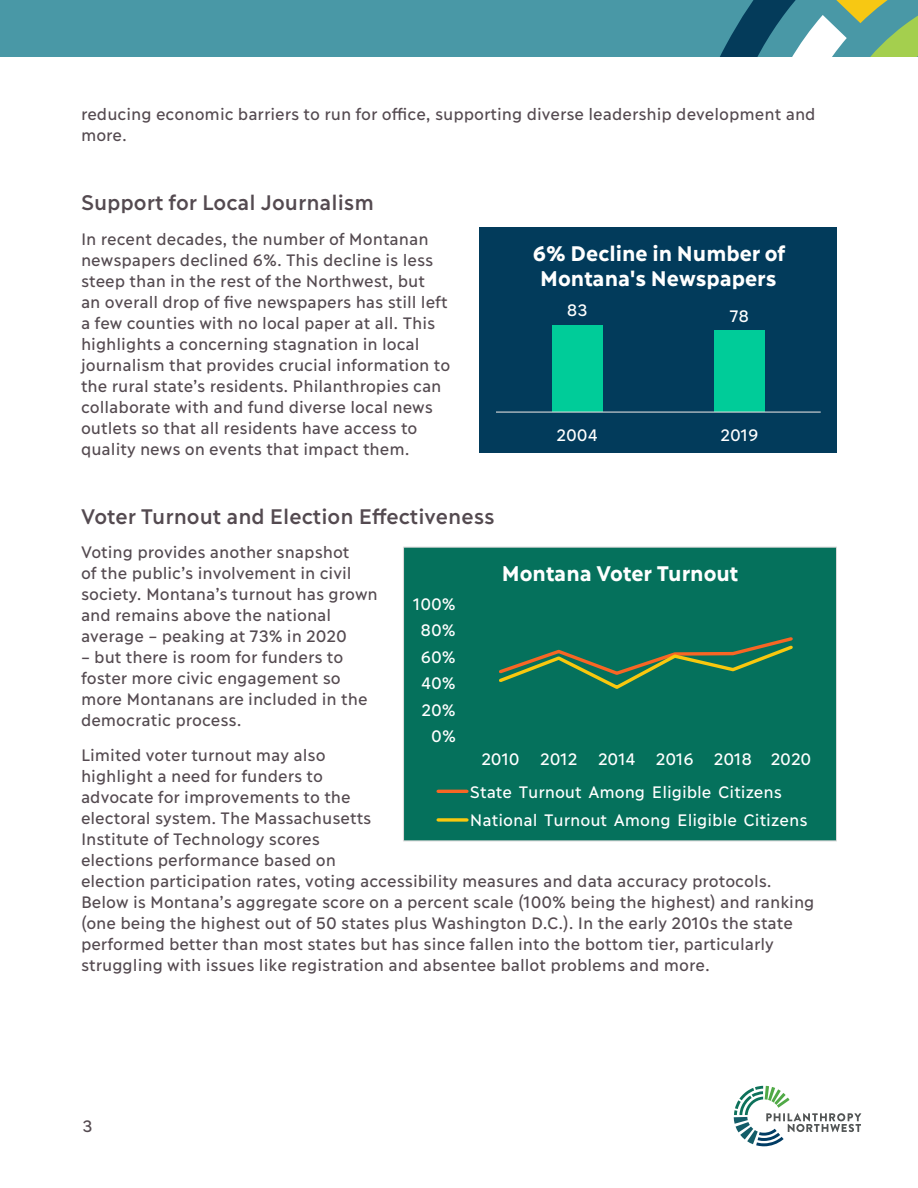
<style>
.page{position:relative;width:918px;height:1188px;background:#fff}
.page>*{position:absolute;margin:0;border:0;box-sizing:border-box;transform-origin:0 0}
.body{font:600 21px "Ilisarniq";color:#544a50}
.t1{font:700 21px/25.2px "Ilisarniq";color:#fff;text-align:center}
.body-2{font:16.5px/21px "Ilisarniq";color:#544a50}
.t2{font:16.5px/28.7px "Ilisarniq";color:#fff}
</style>
<div class="page">
<div style="left:0;top:0;width:918px;height:57px;background:#4998a6"></div>
<svg style="left:720px;top:0;width:198px;height:57px"></svg>
<svg style="left:734px;top:1086px;width:127px;height:60px"></svg>
<div style="left:479px;top:228px;width:358px;height:225px;background:#023b5b"></div>
<div style="left:552px;top:326px;width:51px;height:86px;background:#0c9"></div>
<div style="left:714px;top:331px;width:51px;height:81px;background:#0c9"></div>
<hr style="left:496px;top:412px;width:325px;height:1px;background:#d9d9d9">
<div style="left:403px;top:547px;width:434px;height:294px;background:#05715c"></div>
<svg style="left:499px;top:637px;width:294px;height:52px"></svg>
<hr style="left:438px;top:790px;width:29px;height:3px;background:#f86624">
<svg style="left:438px;top:818px;width:29px;height:4px"></svg>
<div style="left:403px;top:547px;width:434px;height:294px;border:1px solid #d9d9d9"></div>
<p class="body-2" style="left:81px;top:103px;width:736px">reducing economic barriers to run for office, supporting diverse leadership development and more.</p>
<p class="body" style="left:81px;top:186px;width:294px">Support for Local Journalism</p>
<p class="body-2" style="left:81px;top:227px;width:371px">In recent decades, the number of Montanan newspapers declined 6%. This decline is less steep than in the rest of the Northwest, but<br>an overall drop of five newspapers has still left a few counties with no local paper at all. This highlights a concerning stagnation in local journalism that provides crucial information to the rural state’s residents. Philanthropies can collaborate with and fund diverse local news outlets so that all residents have access to quality news on events that impact them.</p>
<p class="t1" style="left:533px;top:240px;width:254px">6% Decline in Number of<br>Montana's Newspapers</p>
<p class="t2" style="left:567px;top:295px;width:22px">83</p>
<p class="t2" style="left:730px;top:300px;width:21px">78</p>
<p class="t2" style="left:557px;top:420px;width:43px">2004</p>
<p class="t2" style="left:721px;top:420px;width:39px">2019</p>
<p class="body" style="left:81px;top:500px;width:415px">Voter Turnout and Election Effectiveness</p>
<p class="body-2" style="left:81px;top:541px;width:298px">Voting provides another snapshot<br>of the public’s involvement in civil society. Montana’s turnout has grown and remains above the national average – peaking at 73% in 2020</p>
<p class="body-2" style="left:81px;top:646px;width:288px">– but there is room for funders to foster more civic engagement so more Montanans are included in the democratic process.</p>
<p class="body-2" style="left:81px;top:743px;width:735px">Limited voter turnout may also<br>highlight a need for funders to<br>advocate for improvements to the<br>electoral system. The Massachusetts<br>Institute of Technology scores<br>elections performance based on<br>election participation rates, voting accessibility measures and data accuracy protocols.<br>Below is Montana’s aggregate score on a percent scale (100% being the highest) and ranking (one being the highest out of 50 states plus Washington D.C.). In the early 2010s the state performed better than most states but has since fallen into the bottom tier, particularly struggling with issues like registration and absentee ballot problems and more.</p>
<p class="t1" style="left:502px;top:559px;width:238px">Montana Voter Turnout</p>
<p class="t2" style="left:413px;top:589px;width:44px">100%</p>
<p class="t2" style="left:421px;top:615px;width:37px">80%</p>
<p class="t2" style="left:421px;top:642px;width:37px">60%</p>
<p class="t2" style="left:421px;top:668px;width:36px">40%</p>
<p class="t2" style="left:422px;top:695px;width:36px">20%</p>
<p class="t2" style="left:431px;top:721px;width:26px">0%</p>
<p class="t2" style="left:481px;top:743px;width:97px">2010 2012</p>
<p class="t2" style="left:598px;top:743px;width:215px">2014 2016 2018 2020</p>
<p class="t2" style="left:470px;top:777px;width:339px">State Turnout Among Eligible Citizens<br>National Turnout Among Eligible Citizens</p>
<p class="body-2" style="left:83px;top:1114px;width:12px">3</p>
</div>
